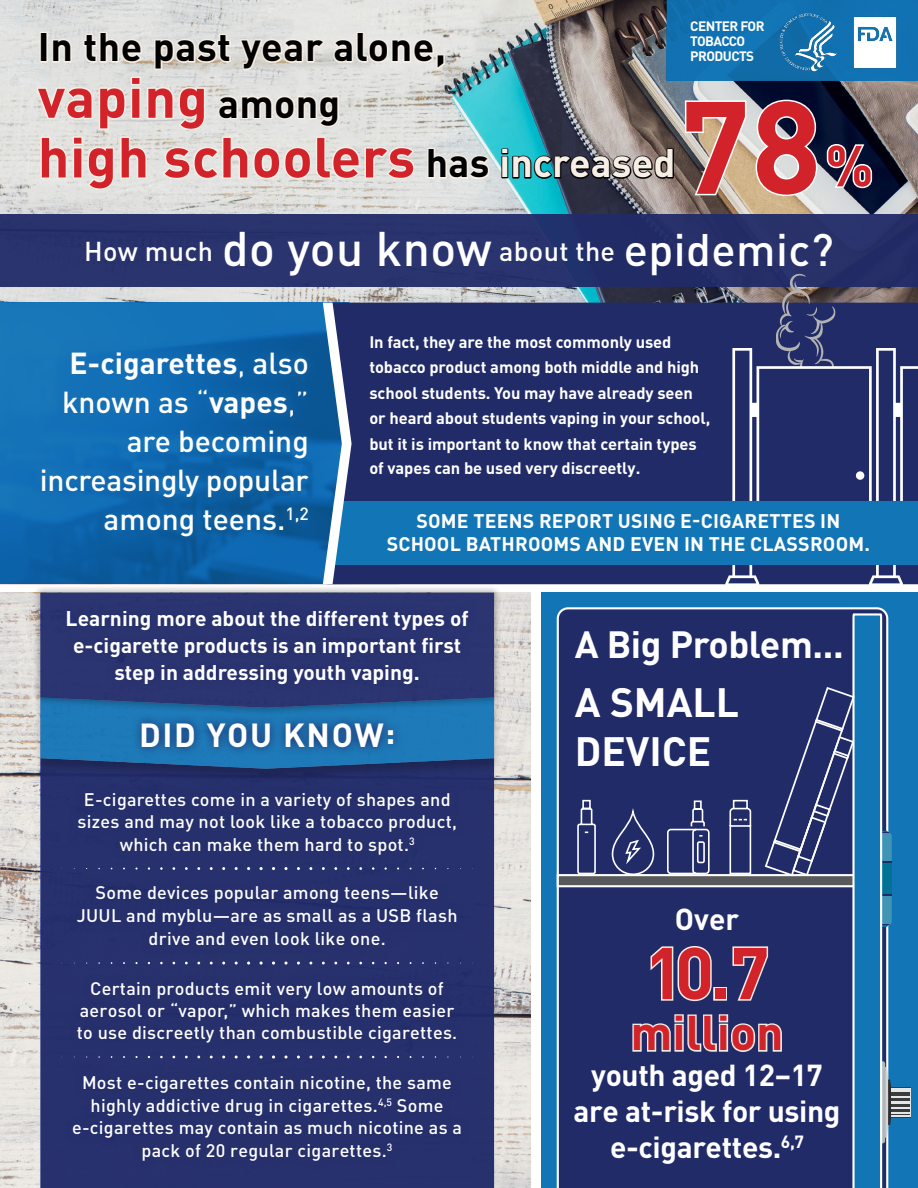
<style>
.page{position:relative;width:918px;height:1188px;background:#fff}
.page>*{position:absolute;margin:0;border:0;box-sizing:border-box;transform-origin:0 0}
.t1{font:700 129.15px "DIN Pro";color:#d2232a}
.t2{font:700 72px "DIN Pro";color:#d2232a}
.t3{font:700 56.85px "DIN Pro";color:#d2232a}
.t4{font:700 55.5px/59.7px "DIN Pro";letter-spacing:.015em;color:#d2232a}
.t5{font:700 48px "DIN Pro";color:#d2232a}
.t6{font:700 40.5px/48.6px "DIN Pro";color:#fff}
.t7{font:700 39.3px "DIN Pro";letter-spacing:.015em;color:#000}
.t8{font:700 37.5px "DIN Pro";letter-spacing:-.01em;color:#fff}
.t9{font:700 33px "DIN Pro";letter-spacing:.05em;color:#fff}
.t10{font:500 30px/39px "DIN Pro";letter-spacing:-.01em;color:#fff;text-align:right}
.t11{font:700 30px/36px "DIN Pro";letter-spacing:-.01em;color:#fff;text-align:center}
.t12{font:500 27px "DIN Pro";letter-spacing:.01em;color:#fff}
.t13{font:700 21px/27px "DIN Pro";color:#fff;text-align:center}
.t14{font:700 19.5px/23.4px "DIN Pro";letter-spacing:.01em;color:#fff;text-align:center}
.t15{font:500 18px/22.5px "DIN Pro";letter-spacing:.015em;color:#fff;text-align:center}
.t16{font:700 16.5px/25.3px "DIN Pro";letter-spacing:-.005em;color:#fff}
.t17{font:700 13.5px/15px "DIN Pro";letter-spacing:-.04em;color:#fff}
.s1{font-size:39.3px;color:#000}
.s2{font-size:39.3px;color:#f7eee5}
.s3{font-size:48px}
.s4{font-size:45px}
.s5{font-weight:700}
.s6{font-weight:400}
</style>
<div class="page">
<img style="left:0;top:0;width:918px;height:303px">
<svg style="left:666px;top:0;width:252px;height:81px;background:#1170af"></svg>
<svg style="left:0;top:303px;width:323px;height:281px;background:#106aae"></svg>
<div style="left:0;top:214px;width:917px;height:72px;background:#29336d"></div>
<div style="left:352px;top:303px;width:566px;height:281px;background:#212b68"></div>
<svg style="left:341px;top:30px;width:107px;height:44px;background:#e7e4df"></svg>
<svg style="left:34px;top:30px;width:307px;height:161px;background:#e4e1dd"></svg>
<svg style="left:314px;top:135px;width:103px;height:46px;background:#e5e3de"></svg>
<svg style="left:426px;top:146px;width:66px;height:35px;background:#e4e4e1"></svg>
<img style="left:500px;top:147px;width:175px;height:33px">
<svg style="left:683px;top:98px;width:136px;height:100px;background:#b1aba6"></svg>
<svg style="left:825px;top:142px;width:49px;height:48px"></svg>
<svg style="left:30px;top:340px;width:290px;height:208px;background:#0f66ab"></svg>
<svg style="left:777px;top:273px;width:71px;height:75px"></svg>
<svg style="left:725px;top:348px;width:193px;height:237px;background:#3b4379"></svg>
<div style="left:856px;top:471px;width:8px;height:9px;background:#fff;border-radius:50%"></div>
<div style="left:334px;top:501px;width:584px;height:64px;background:#1276b6"></div>
<svg style="left:323px;top:303px;width:29px;height:281px"></svg>
<img style="left:0;top:593px;width:530px;height:595px">
<div style="left:40px;top:784px;width:454px;height:404px;background:#27316d"></div>
<div style="left:32px;top:697px;width:470px;height:87px;background:#000;opacity:.25"></div>
<svg style="left:40px;top:716px;width:454px;height:53px;background:#1f6aa5"></svg>
<div style="left:32px;top:584px;width:471px;height:132px;background:#000;opacity:.3"></div>
<svg style="left:40px;top:593px;width:454px;height:115px;background:#283e7a"></svg>
<div style="left:57px;top:602px;width:420px;height:91px;background:#29336f"></div>
<svg style="left:132px;top:714px;width:271px;height:43px;background:#1e68a6"></svg>
<div style="left:65px;top:784px;width:404px;height:386px;background:#212b68"></div>
<div style="left:541px;top:593px;width:377px;height:595px;background:#1276b6"></div>
<div style="left:557px;top:607px;width:329px;height:581px;background:#212b68"></div>
<div style="left:558px;top:875px;width:329px;height:11px;background:#58595b"></div>
<div style="left:557px;top:874px;width:331px;height:13px;border:2px solid #fff"></div>
<svg style="left:576px;top:800px;width:21px;height:74px;background:#4d5586"></svg>
<div style="left:612px;top:811px;width:42px;height:64px;border:2px solid #fff;border-radius:20px"></div>
<svg style="left:624px;top:612px;width:287px;height:576px"></svg>
<div style="left:771px;top:4px;width:134px;height:76px;background:#1276b6"></div>
<img style="left:773px;top:13px;width:124px;height:58px">
<h3 class="t7" style="left:38px;top:20px;width:410px">In the past year alone,</h3>
<h3 class="t4" style="left:38px;top:66px;width:639px">vaping <span class="s1">among<br></span>high schoolers <span class="s1">has</span> <span class="s2">increased</span></h3>
<p class="t17" style="left:690px;top:18px;width:76px">CENTER FOR<br>TOBACCO<br>PRODUCTS</p>
<h1 class="t1" style="left:680px;top:59px;width:143px">78</h1>
<h3 class="t3" style="left:825px;top:127px;width:50px">%</h3>
<h3 class="t12" style="left:84px;top:233px;width:751px">How much <span class="s3">do you know</span> about the <span class="s4">epidemic?</span></h3>
<h3 class="t10" style="left:40px;top:342px;width:270px"><span class="s5">E-cigarettes</span><span class="s6">,</span> also known as <span class="s6">“</span><span class="s5">vapes</span><span class="s6">,” </span>are becoming increasingly popular among teens.<sup>1,2</sup></h3>
<p class="t16" style="left:369px;top:329px;width:343px">In fact, they are the most commonly used tobacco product among both middle and high school students. You may have already seen or heard about students vaping in your school, but it is important to know that certain types of vapes can be used very discreetly.</p>
<p class="t14" style="left:387px;top:508px;width:485px">SOME TEENS REPORT USING E-CIGARETTES IN<br>SCHOOL BATHROOMS AND EVEN IN THE CLASSROOM.</p>
<p class="t13" style="left:66px;top:604px;width:405px">Learning more about the different types of e-cigarette products is an important first step in addressing youth vaping.</p>
<h3 class="t9" style="left:139px;top:713px;width:258px">DID YOU KNOW:</h3>
<p class="t15" style="left:78px;top:787px;width:381px">E-cigarettes come in a variety of shapes and sizes and may not look like a tobacco product, which can make them hard to spot.<sup>3</sup></p>
<p class="t15" style="left:77px;top:881px;width:382px;line-height:23px">Some devices popular among teens—like<br>JUUL and myblu—are as small as a USB flash drive and even look like one.</p>
<p class="t15" style="left:77px;top:976px;width:382px;line-height:22px">Certain products emit very low amounts of aerosol or “vapor,” which makes them easier to use discreetly than combustible cigarettes.</p>
<p class="t15" style="left:72px;top:1071px;width:392px">Most e-cigarettes contain nicotine, the same highly addictive drug in cigarettes.<sup>4,5</sup> Some e-cigarettes may contain as much nicotine as a pack of 20 regular cigarettes.<sup>3</sup></p>
<h3 class="t8" style="left:575px;top:619px;width:271px">A Big Problem...</h3>
<h3 class="t6" style="left:575px;top:676px;width:166px">A SMALL<br>DEVICE</h3>
<h3 class="t11" style="left:675px;top:900px;width:66px">Over</h3>
<h2 class="t2" style="left:645px;top:924px;width:126px">10.7</h2>
<h3 class="t5" style="left:630px;top:1000px;width:155px">million</h3>
<h3 class="t11" style="left:574px;top:1056px;width:269px">youth aged 12–17 are at-risk for using e-cigarettes.<sup>6,7</sup></h3>
</div>
